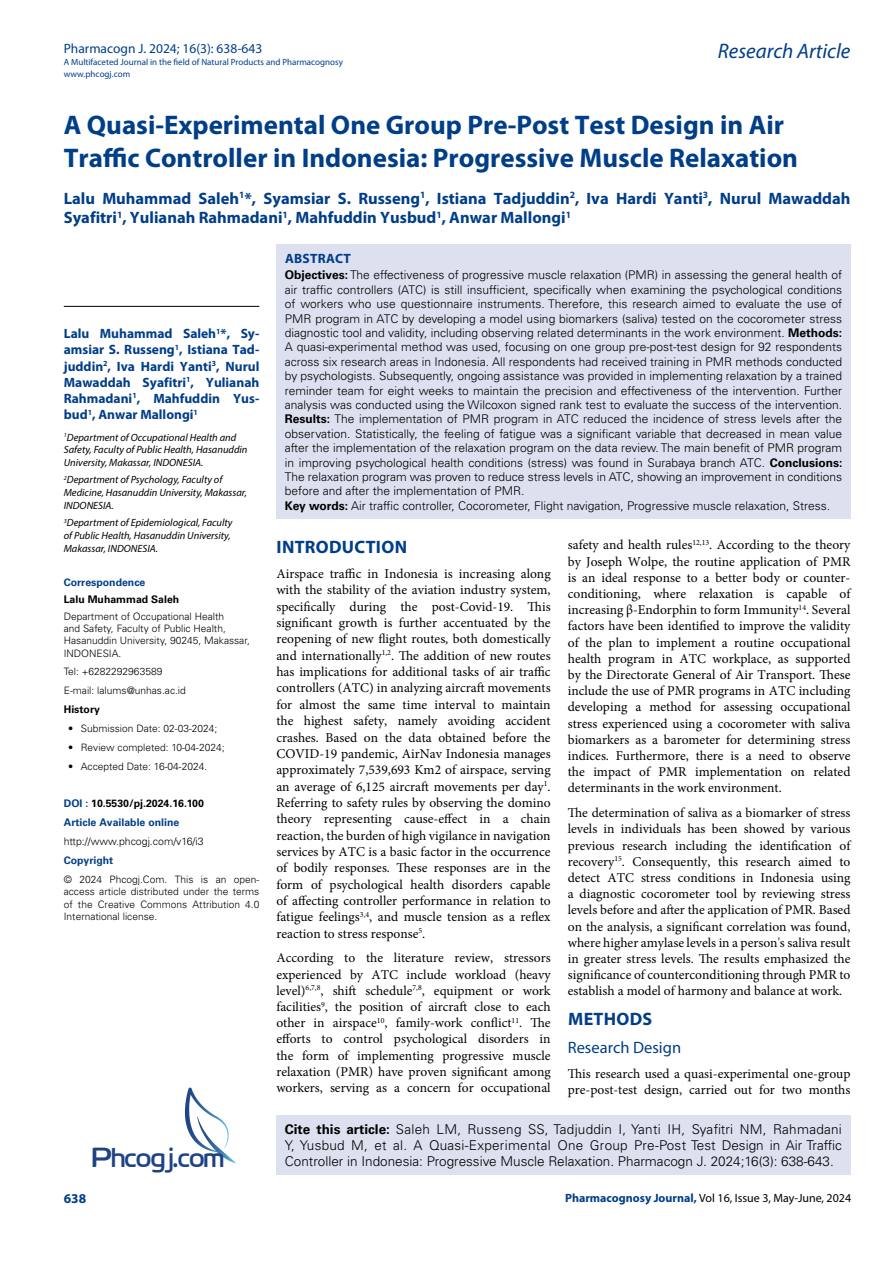
<style>
.page{position:relative;width:893px;height:1263px;background:#fff}
.page>*{position:absolute;margin:0;border:0;box-sizing:border-box;transform-origin:0 0}
.t1{font:27.6px "Cloud World";color:#1e4384}
.t2{font:700 27px/33px "Myriad Pro";color:#003e88}
.t3{font:italic 21px "Myriad Pro";color:#003e88}
.t4{font:700 18px "Myriad Pro";letter-spacing:.02em;color:#003e88}
.t5{font:700 16.5px/19.5px "Myriad Pro";color:#003e88}
.t6{font:16.5px "Myriad Pro";color:#003e88}
.t7{font:13.5px/16.2px "Minion Pro";color:#000;text-align:justify}
.t8{font:700 13.5px/16.2px "Myriad Pro";color:#003e88;text-align:justify}
.t9{font:300 13.5px/16.2px "Univers LT Std";letter-spacing:.02em;color:#000}
.t10{font:300 13.5px "Univers LT Std";color:#000}
.t11{font:13.5px "Myriad Pro";color:#003e88}
.t12{font:700 13.5px "Myriad Pro";letter-spacing:.02em;color:#003e88}
.t13{font:300 12px/14.4px "Univers LT Std";color:#000}
.t14{font:12px "Myriad Pro";color:#000}
.t15{font:italic 10.5px/12.9px "Myriad Pro";color:#000}
.t16{font:700 10.5px/18.9px "Univers LT Std";color:#003e88}
.t17{font:300 10.5px "Univers LT Std";color:#000}
.t18{font:700 10.5px "Univers LT Std";color:#000}
.t19{font:300 10.2px/12.3px "Univers LT Std";color:#000}
.t20{font:9px/12px "Myriad Pro";color:#003e88}
.s1{color:#000}
.s2{font-weight:700}
.s3{font-weight:700;color:#003e88}
</style>
<div class="page">
<div style="left:276px;top:1115px;width:574px;height:60px;background:#dde0ef"></div>
<svg style="left:185px;top:1087px;width:51px;height:76px"></svg>
<div style="left:276px;top:244px;width:575px;height:274px;background:#dde0ef"></div>
<hr style="left:64px;top:306px;width:195px;height:1px;background:#000">
<p class="t11" style="left:64px;top:40px;width:200px">Pharmacogn J. 2024; 16(3): 638-643</p>
<p class="t20" style="left:64px;top:55px;width:281px">A Multifaceted Journal in the field of Natural Products and Pharmacognosy www.phcogj.com</p>
<h3 class="t3" style="left:718px;top:38px;width:134px">Research Article</h3>
<h2 class="t2" style="left:64px;top:108px;width:736px">A Quasi-Experimental One Group Pre-Post Test Design in Air<br>Traffic Controller in Indonesia: Progressive Muscle Relaxation</h2>
<p class="t5" style="left:64px;top:188px;width:788px">Lalu Muhammad Saleh<sup>1</sup>*, Syamsiar S. Russeng<sup>1</sup>, Istiana Tadjuddin<sup>2</sup>, Iva Hardi Yanti<sup>3</sup>, Nurul Mawaddah<br>Syafitri<sup>1</sup>, Yulianah Rahmadani<sup>1</sup>, Mahfuddin Yusbud<sup>1</sup>, Anwar Mallongi<sup>1</sup></p>
<p class="t8" style="left:64px;top:325px;width:197px">Lalu Muhammad Saleh<sup>1</sup>*, Sy&shy;amsiar S. Russeng<sup>1</sup>, Istiana Tad&shy;juddin<sup>2</sup>, Iva Hardi Yanti<sup>3</sup>, Nurul Mawaddah Syafitri<sup>1</sup>, Yulianah Rahmadani<sup>1</sup>, Mahfuddin Yus&shy;bud<sup>1</sup>, Anwar Mallongi<sup>1</sup></p>
<p class="t15" style="left:64px;top:430px;width:185px"><sup>1</sup>Department of Occupational Health and<br>Safety, Faculty of Public Health, Hasanuddin<br>University, Makassar, INDONESIA.</p>
<p class="t15" style="left:64px;top:473px;width:185px"><sup>2</sup>Department of Psychology, Faculty of<br>Medicine, Hasanuddin University, Makassar,<br>INDONESIA.</p>
<p class="t15" style="left:64px;top:516px;width:170px"><sup>3</sup>Department of Epidemiological, Faculty of Public Health, Hasanuddin University,<br>Makassar, INDONESIA.</p>
<p class="t16" style="left:64px;top:573px;width:83px">Correspondence</p>
<p class="t18" style="left:64px;top:593px;width:117px">Lalu Muhammad Saleh</p>
<p class="t19" style="left:64px;top:610px;width:188px">Department of Occupational Health<br>and Safety, Faculty of Public Health,<br>Hasanuddin University, 90245, Makassar,<br>INDONESIA.</p>
<p class="t19" style="left:64px;top:662px;width:124px;line-height:19px">Tel: +6282292963589<br>E-mail: lalums@unhas.ac.id</p>
<p class="t18" style="left:64px;top:703px;width:38px">History</p>
<p class="t19" style="left:68px;top:722px;width:151px">• Submission Date: 02-03-2024;</p>
<p class="t19" style="left:68px;top:741px;width:158px">• Review completed: 10-04-2024;</p>
<p class="t19" style="left:68px;top:760px;width:141px">• Accepted Date: 16-04-2024.</p>
<p class="t16" style="left:64px;top:794px;width:142px">DOI : <span class="s1">10.5530/pj.2024.16.100<br></span>Article Available online</p>
<p class="t17" style="left:64px;top:835px;width:141px">http://www.phcogj.com/v16/i3</p>
<p class="t16" style="left:64px;top:851px;width:51px">Copyright</p>
<p class="t19" style="left:64px;top:873px;width:197px;text-align:justify">© 2024 Phcogj.Com. This is an open&shy;access article distributed under the terms of the Creative Commons Attribution 4.0<br>International license.</p>
<p class="t12" style="left:285px;top:250px;width:67px">ABSTRACT</p>
<p class="t13" style="left:285px;top:268px;width:559px"><span class="s2">Objectives:</span> The effectiveness of progressive muscle relaxation (PMR) in assessing the general health of air traffic controllers (ATC) is still insufficient, specifically when examining the psychological conditions of workers who use questionnaire instruments. Therefore, this research aimed to evaluate the use of PMR program in ATC by developing a model using biomarkers (saliva) tested on the cocorometer stress diagnostic tool and validity, including observing related determinants in the work environment. <span class="s2">Methods:<br></span>A quasi-experimental method was used, focusing on one group pre-post-test design for 92 respondents across six research areas in Indonesia. All respondents had received training in PMR methods conducted by psychologists. Subsequently, ongoing assistance was provided in implementing relaxation by a trained reminder team for eight weeks to maintain the precision and effectiveness of the intervention. Further analysis was conducted using the Wilcoxon signed rank test to evaluate the success of the intervention.<br><span class="s2">Results:</span> The implementation of PMR program in ATC reduced the incidence of stress levels after the observation. Statistically, the feeling of fatigue was a significant variable that decreased in mean value after the implementation of the relaxation program on the data review. The main benefit of PMR program in improving psychological health conditions (stress) was found in Surabaya branch ATC. <span class="s2">Conclusions:<br></span>The relaxation program was proven to reduce stress levels in ATC, showing an improvement in conditions before and after the implementation of PMR.<br><span class="s2">Key words:</span> Air traffic controller, Cocorometer, Flight navigation, Progressive muscle relaxation, Stress.</p>
<h3 class="t4" style="left:277px;top:535px;width:132px">INTRODUCTION</h3>
<p class="t7" style="left:276px;top:566px;width:276px">Airspace traffic in Indonesia is increasing along with the stability of the aviation industry system, specifically during the post-Covid-19. This significant growth is further accentuated by the reopening of new flight routes, both domestically and internationally<sup>1,2</sup>. The addition of new routes has implications for additional tasks of air traffic controllers (ATC) in analyzing aircraft movements for almost the same time interval to maintain the highest safety, namely avoiding accident crashes. Based on the data obtained before the COVID-19 pandemic, AirNav Indonesia manages approximately 7,539,693 Km2 of airspace, serving an average of 6,125 aircraft movements per day<sup>1</sup>.<br>Referring to safety rules by observing the domino theory representing cause-effect in a chain reaction, the burden of high vigilance in navigation services by ATC is a basic factor in the occurrence of bodily responses. These responses are in the form of psychological health disorders capable of affecting controller performance in relation to fatigue feelings<sup>3,4</sup>, and muscle tension as a reflex reaction to stress response<sup>5</sup>.</p>
<p class="t7" style="left:276px;top:950px;width:276px">According to the literature review, stressors experienced by ATC include workload (heavy level)<sup>6,7,8</sup>, shift schedule<sup>7,8</sup>, equipment or work facilities<sup>9</sup>, the position of aircraft close to each other in airspace<sup>10</sup>, family-work conflict<sup>11</sup>. The efforts to control psychological disorders in the form of implementing progressive muscle relaxation (PMR) have proven significant among workers, serving as a concern for occupational</p>
<p class="t7" style="left:568px;top:537px;width:284px">safety and health rules<sup>12,13</sup>. According to the theory by Joseph Wolpe, the routine application of PMR is an ideal response to a better body or counter&shy;conditioning, where relaxation is capable of increasing β-Endorphin to form Immunity<sup>14</sup>. Several factors have been identified to improve the validity of the plan to implement a routine occupational health program in ATC workplace, as supported by the Directorate General of Air Transport. These include the use of PMR programs in ATC including developing a method for assessing occupational stress experienced using a cocorometer with saliva biomarkers as a barometer for determining stress indices. Furthermore, there is a need to observe the impact of PMR implementation on related determinants in the work environment.</p>
<p class="t7" style="left:568px;top:805px;width:284px">The determination of saliva as a biomarker of stress levels in individuals has been showed by various previous research including the identification of recovery<sup>15</sup>. Consequently, this research aimed to detect ATC stress conditions in Indonesia using a diagnostic cocorometer tool by reviewing stress levels before and after the application of PMR. Based on the analysis, a significant correlation was found, where higher amylase levels in a person's saliva result in greater stress levels. The results emphasized the significance of counterconditioning through PMR to establish a model of harmony and balance at work.</p>
<h3 class="t4" style="left:568px;top:1007px;width:86px">METHODS</h3>
<p class="t6" style="left:568px;top:1037px;width:115px">Research Design</p>
<p class="t7" style="left:568px;top:1065px;width:284px">This research used a quasi-experimental one-group pre-post-test design, carried out for two months</p>
<p class="t9" style="left:285px;top:1121px;width:559px"><span class="s2">Cite this article:</span> Saleh LM, Russeng SS, Tadjuddin I, Yanti IH, Syafitri NM, Rahmadani<br>Y, Yusbud M, et al. A Quasi-Experimental One Group Pre-Post Test Design in Air Traffic</p>
<h1 class="t1" style="left:92px;top:1136px;width:134px">Phcogj.com</h1>
<p class="t10" style="left:285px;top:1153px;width:550px">Controller in Indonesia: Progressive Muscle Relaxation. Pharmacogn J. 2024;16(3): 638-643.</p>
<p class="t14" style="left:565px;top:1190px;width:288px"><span class="s3">Pharmacognosy Journal,</span> Vol 16, Issue 3, May-June, 2024</p>
<p class="t8" style="left:64px;top:1190px;width:24px">638</p>
</div>
